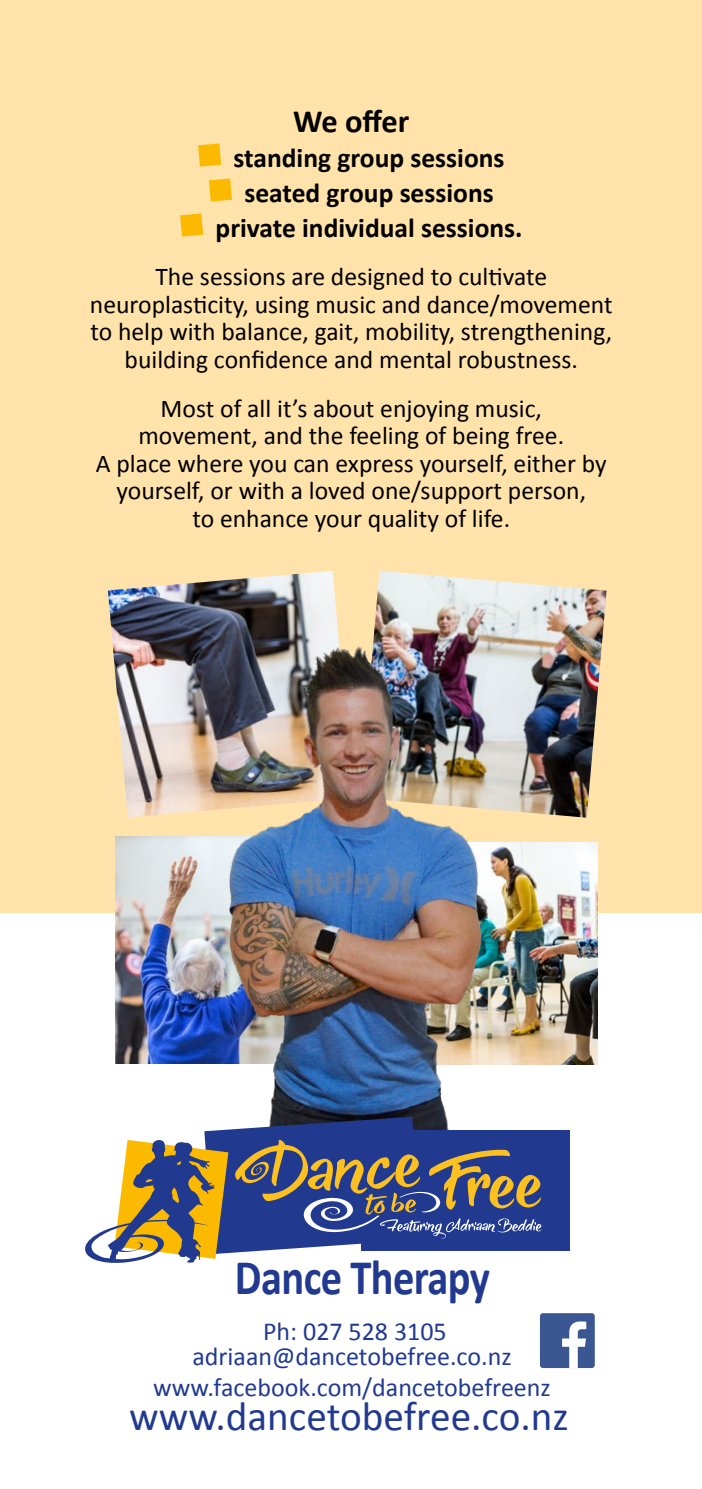
<style>
.page{position:relative;width:702px;height:1489px;background:#fff}
.page>*{position:absolute;margin:0;border:0;box-sizing:border-box;transform-origin:0 0}
.t1{font:700 50px "Calibri";letter-spacing:-.015em;color:#213a8f;scale:.85 1}
.t2{font:41.25px "Calibri";color:#213a8f}
.t3{font:700 32.5px "Calibri";color:#000}
.t4{font:700 27.5px/35px "Calibri";color:#000;text-align:center}
.t5{font:26px/25px "Calibri";color:#213a8f;text-align:center}
.t6{font:25.5px/27.5px "Calibri";color:#000;text-align:center}
</style>
<div class="page">
<div style="left:0;top:0;width:702px;height:912px;background:#ffe3ab"></div>
<div style="left:540px;top:1312px;width:54px;height:55px;background:#3b5791;border-radius:3px"></div>
<svg style="left:562px;top:1321px;width:24px;height:46px"></svg>
<svg style="left:198px;top:143px;width:23px;height:23px"></svg>
<svg style="left:209px;top:178px;width:23px;height:23px"></svg>
<svg style="left:180px;top:213px;width:23px;height:23px"></svg>
<img style="left:378px;top:571px;width:228px;height:246px">
<img style="left:108px;top:571px;width:226px;height:246px">
<img style="left:115px;top:836px;width:44px;height:227px">
<img style="left:539px;top:842px;width:58px;height:222px">
<img style="left:159px;top:588px;width:380px;height:528px">
<div style="left:361px;top:1130px;width:209px;height:120px;background:#213a8f"></div>
<svg style="left:85px;top:1116px;width:456px;height:146px"></svg>
<p class="t3" style="left:293px;top:100px;width:118px">We offer</p>
<p class="t4" style="left:215px;top:140px;width:308px">standing group sessions seated group sessions private individual sessions.</p>
<p class="t6" style="left:90px;top:263px;width:524px">The sessions are designed to cultivate neuroplasticity, using music and dance/movement to help with balance, gait, mobility, strengthening, building confidence and mental robustness.</p>
<p class="t6" style="left:96px;top:394px;width:512px">Most of all it’s about enjoying music,<br>movement, and the feeling of being free.<br>A place where you can express yourself, either by yourself, or with a loved one/support person,<br>to enhance your quality of life.</p>
<h1 class="t1" style="left:235px;top:1245px;width:301px">Dance Therapy</h1>
<p class="t5" style="left:192px;top:1318px;width:321px">Ph: 027 528 3105 adriaan@dancetobefree.co.nz</p>
<p class="t5" style="left:153px;top:1374px;width:399px">www.facebook.com/dancetobefreenz</p>
<h2 class="t2" style="left:129px;top:1389px;width:441px">www.dancetobefree.co.nz</h2>
</div>
